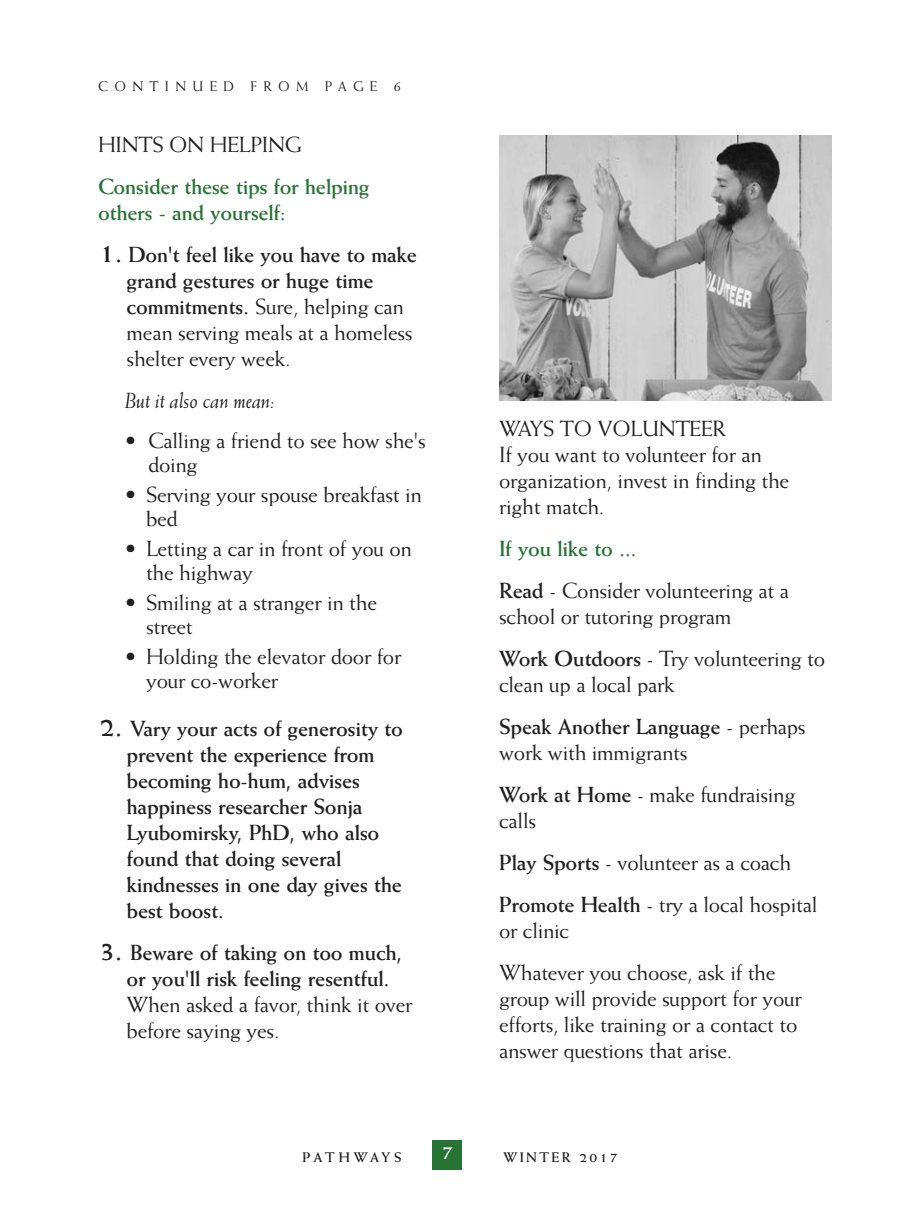
<style>
.page{position:relative;width:900px;height:1224px;background:#fff}
.page>*{position:absolute;margin:0;border:0;box-sizing:border-box;transform-origin:0 0}
.t1{font:22px/42px "Weiss";letter-spacing:-.015em;color:#231f20}
.t2{font:700 22px/26px "Weiss";letter-spacing:-.015em;color:#231f20}
.t3{font:700 22px/42px "Weiss";letter-spacing:-.015em;color:#267434}
.t4{font:italic 22px "Weiss";letter-spacing:-.015em;color:#231f20}
.t5{font:700 20px "Weiss";color:#fff}
.t6{font:14px "Weiss";letter-spacing:.45em;color:#231f20}
.t7{font:700 14px "Weiss";letter-spacing:.165em;color:#231f20}
.t8{font:700 14px "Weiss";letter-spacing:.205em;color:#231f20}
.s1{font-weight:400;color:#231f20}
.s2{font-size:28px}
.s3{font-weight:400}
.s4{font-weight:700;color:#267434}
.s5{font-weight:700}
</style>
<div class="page">
<div style="left:432px;top:1140px;width:30px;height:30px;background:#267434"></div>
<img style="left:499px;top:135px;width:333px;height:266px">
<p class="t6" style="left:98px;top:78px;width:304px">CONTINUED FROM PAGE 6</p>
<p class="t3" style="left:98px;top:123px;width:273px"><span class="s1">HINTS ON HELPING<br></span>Consider these tips for helping</p>
<p class="t3" style="left:98px;top:191px;width:189px">others - and yourself:</p>
<p class="t2" style="left:127px;top:241px;width:292px;text-indent:-27px"><span class="s2">1.</span> Don't feel like you have to make grand gestures or huge time commitments. <span class="s3">Sure, helping can mean serving meals at a homeless shelter every week.</span></p>
<p class="t4" style="left:125px;top:388px;width:152px">But it also can mean:</p>
<p class="t1" style="left:148px;top:428px;width:279px;line-height:24px;text-indent:-23px">• Calling a friend to see how she's doing</p>
<p class="t1" style="left:146px;top:482px;width:277px;line-height:24px;text-indent:-21px">• Serving your spouse breakfast in bed</p>
<p class="t1" style="left:146px;top:536px;width:268px;line-height:24px;text-indent:-21px">• Letting a car in front of you on the highway</p>
<p class="t1" style="left:146px;top:590px;width:233px;line-height:24px;text-indent:-21px">• Smiling at a stranger in the street</p>
<p class="t1" style="left:146px;top:644px;width:257px;line-height:24px;text-indent:-21px">• Holding the elevator door for your co-worker</p>
<p class="t2" style="left:127px;top:715px;width:278px;text-indent:-27px"><span class="s2">2.</span> Vary your acts of generosity to prevent the experience from becoming ho-hum, advises happiness researcher Sonja<br>Lyubomirsky, PhD, who also found that doing several kindnesses in one day gives the best boost.</p>
<p class="t2" style="left:127px;top:939px;width:287px;text-indent:-27px"><span class="s2">3.</span> Beware of taking on too much, or you'll risk feeling resentful.<br><span class="s3">When asked a favor, think it over before saying yes.</span></p>
<p class="t1" style="left:499px;top:415px;width:292px;line-height:26px">WAYS TO VOLUNTEER<br>If you want to volunteer for an organization, invest in finding the right match.</p>
<p class="t1" style="left:499px;top:527px;width:292px"><span class="s4">If you like to ...<br></span><span class="s5">Read</span> - Consider volunteering at a</p>
<p class="t1" style="left:499px;top:595px;width:327px">school or tutoring program<br><span class="s5">Work Outdoors</span> - Try volunteering to</p>
<p class="t1" style="left:499px;top:663px;width:308px">clean up a local park<br><span class="s5">Speak Another Language</span> - perhaps</p>
<p class="t1" style="left:499px;top:731px;width:298px">work with immigrants<br><span class="s5">Work at Home</span> - make fundraising</p>
<p class="t1" style="left:499px;top:799px;width:320px">calls<br><span class="s5">Play Sports</span> - volunteer as a coach<br><span class="s5">Promote Health</span> - try a local hospital</p>
<p class="t1" style="left:499px;top:909px;width:278px">or clinic<br>Whatever you choose, ask if the</p>
<p class="t1" style="left:499px;top:985px;width:304px;line-height:26px">group will provide support for your efforts, like training or a contact to answer questions that arise.</p>
<p class="t8" style="left:303px;top:1149px;width:101px">PATHWAYS</p>
<p class="t5" style="left:442px;top:1141px;width:13px">7</p>
<p class="t7" style="left:503px;top:1149px;width:116px">WINTER 2017</p>
</div>
